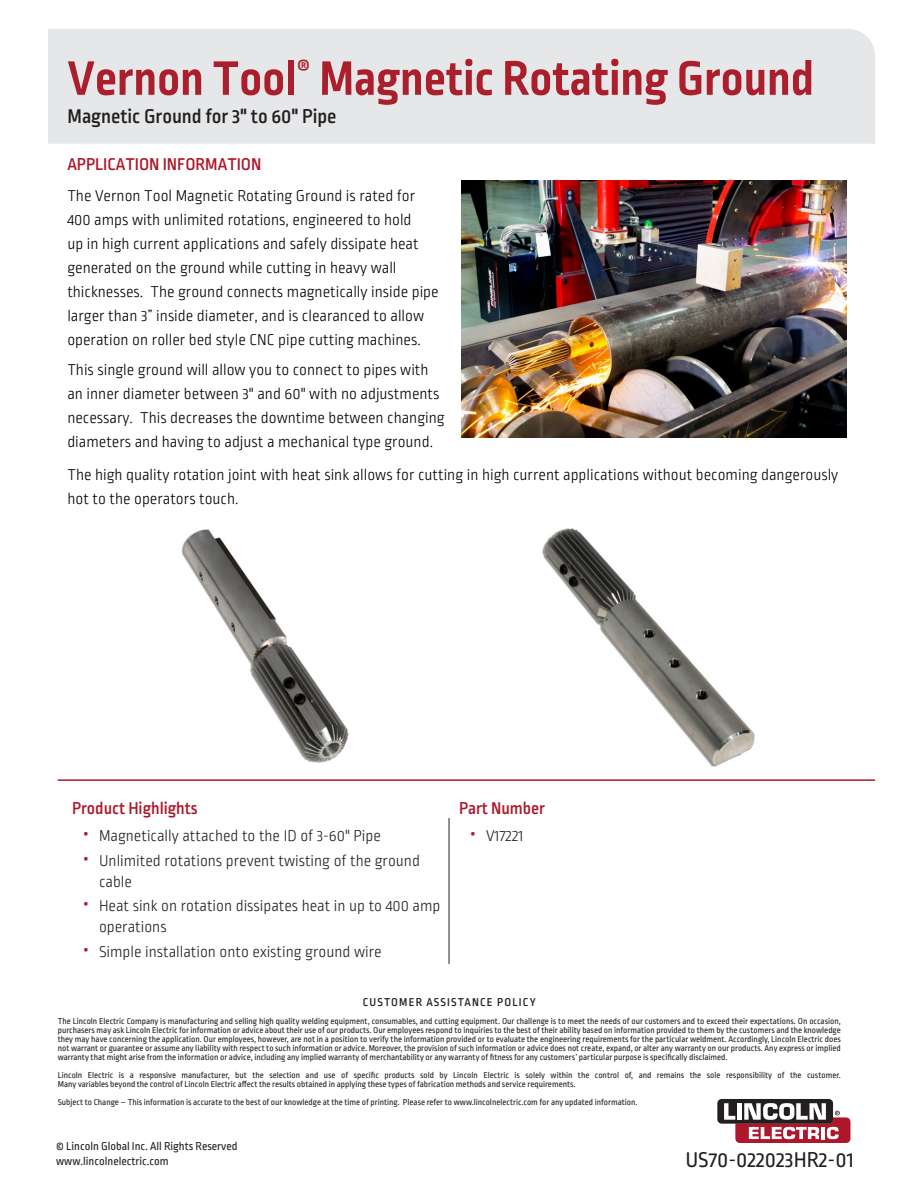
<style>
.page{position:relative;width:918px;height:1188px;background:#fff}
.page>*{position:absolute;margin:0;border:0;box-sizing:border-box;transform-origin:0 0}
.t1{font:700 51px "Ropa Sans Pro";color:#ab1e2c}
.t2{font:22.5px "Ropa Sans Pro";color:#231f20}
.t3{font:500 21px "Ropa Sans Pro";color:#231f20}
._04-Main_Text{font:500 18px "Ropa Sans Pro";color:#ae172b}
.t4{font:500 18px "Ropa Sans Pro";color:#231f20}
._04-Main_Text-2{font:300 16.5px/24px "Ropa Sans Pro";color:#000004}
.t5{font:300 16.5px/21px "Ropa Sans Pro";color:#231f20}
.t6{font:12px "Ropa Sans Pro";color:#231f20}
.t7{font:500 12px "Ropa Sans Pro";letter-spacing:.1em;color:#231f20}
.t8{font:9px/9px "Ropa Sans Pro";color:#231f20;text-align:justify}
.s1{font-weight:400;font-size:27px;color:#ab1e2c}
</style>
<div class="page">
<div style="left:48px;top:29px;width:827px;height:115px;background:#e6e7e9"></div>
<div style="left:717px;top:1099px;width:116px;height:25px;background:#231f20;border-radius:4px"></div>
<svg style="left:724px;top:1103px;width:126px;height:40px"></svg>
<hr style="left:58px;top:779px;width:817px;height:2px;background:#ae172b">
<hr style="left:449px;top:818px;width:1px;height:146px;background:#231f20">
<img style="left:462px;top:180px;width:385px;height:257px">
<img style="left:542px;top:528px;width:213px;height:238px">
<img style="left:181px;top:529px;width:168px;height:234px">
<p class="t1" style="left:68px;top:49px;width:748px">Vernon Tool<sup>®</sup> Magnetic Rotating Ground</p>
<p class="t3" style="left:68px;top:105px;width:271px">Magnetic Ground for 3" to 60" Pipe</p>
<p class="_04-Main_Text" style="left:67px;top:154px;width:196px">APPLICATION INFORMATION</p>
<p class="_04-Main_Text-2" style="left:67px;top:184px;width:373px">The Vernon Tool Magnetic Rotating Ground is rated for 400 amps with unlimited rotations, engineered to hold<br>up in high current applications and safely dissipate heat generated on the ground while cutting in heavy wall thicknesses. The ground connects magnetically inside pipe larger than 3” inside diameter, and is clearanced to allow operation on roller bed style CNC pipe cutting machines.</p>
<p class="_04-Main_Text-2" style="left:67px;top:359px;width:379px">This single ground will allow you to connect to pipes with an inner diameter between 3" and 60" with no adjustments necessary. This decreases the downtime between changing diameters and having to adjust a mechanical type ground.</p>
<p class="_04-Main_Text-2" style="left:68px;top:463px;width:772px">The high quality rotation joint with heat sink allows for cutting in high current applications without becoming dangerously hot to the operators touch.</p>
<p class="_04-Main_Text" style="left:72px;top:798px;width:127px">Product Highlights</p>
<p class="t5" style="left:83px;top:827px;width:300px"><span class="s1">•</span> Magnetically attached to the ID of 3-60" Pipe</p>
<p class="t5" style="left:99px;top:851px;width:322px;text-indent:-16px"><span class="s1">•</span> Unlimited rotations prevent twisting of the ground cable</p>
<p class="t5" style="left:99px;top:897px;width:343px;text-indent:-16px"><span class="s1">•</span> Heat sink on rotation dissipates heat in up to 400 amp operations</p>
<p class="t5" style="left:83px;top:942px;width:300px"><span class="s1">•</span> Simple installation onto existing ground wire</p>
<p class="_04-Main_Text" style="left:459px;top:798px;width:88px">Part Number</p>
<p class="t5" style="left:470px;top:827px;width:55px"><span class="s1">•</span> V17221</p>
<p class="t7" style="left:363px;top:995px;width:175px">CUSTOMER ASSISTANCE POLICY</p>
<p class="t8" style="left:58px;top:1017px;width:785px">The Lincoln Electric Company is manufacturing and selling high quality welding equipment, consumables, and cutting equipment. Our challenge is to meet the needs of our customers and to exceed their expectations. On occasion, purchasers may ask Lincoln Electric for information or advice about their use of our products. Our employees respond to inquiries to the best of their ability based on information provided to them by the customers and the knowledge they may have concerning the application. Our employees, however, are not in a position to verify the information provided or to evaluate the engineering requirements for the particular weldment. Accordingly, Lincoln Electric does not warrant or guarantee or assume any liability with respect to such information or advice. Moreover, the provision of such information or advice does not create, expand, or alter any warranty on our products. Any express or implied warranty that might arise from the information or advice, including any implied warranty of merchantability or any warranty of fitness for any customers’ particular purpose is specifically disclaimed.</p>
<p class="t8" style="left:58px;top:1071px;width:784px">Lincoln Electric is a responsive manufacturer, but the selection and use of specific products sold by Lincoln Electric is solely within the control of, and remains the sole responsibility of the customer.<br>Many variables beyond the control of Lincoln Electric affect the results obtained in applying these types of fabrication methods and service requirements.</p>
<p class="t8" style="left:58px;top:1098px;width:581px">Subject to Change – This information is accurate to the best of our knowledge at the time of printing. Please refer to www.lincolnelectric.com for any updated information.</p>
<p class="t6" style="left:56px;top:1140px;width:183px">© Lincoln Global Inc. All Rights Reserved</p>
<p class="t6" style="left:56px;top:1155px;width:114px">www.lincolnelectric.com</p>
<p class="t2" style="left:685px;top:1148px;width:170px">US70-022023HR2-01</p>
<h3 class="t4" style="left:768px;top:1156px;width:135px">US70-101420HR1-06</h3>
</div>
